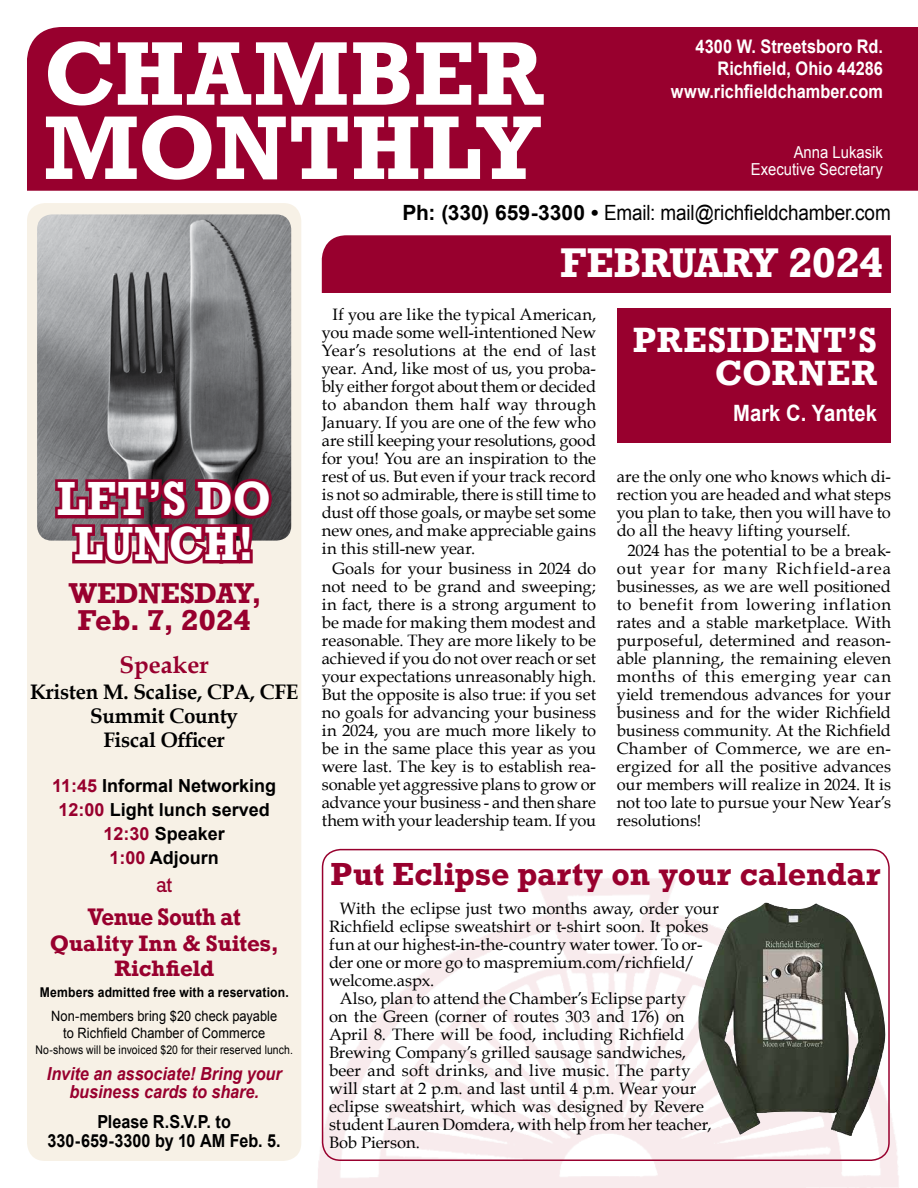
<style>
.page{position:relative;width:918px;height:1188px;background:#fff}
.page>*{position:absolute;margin:0;border:0;box-sizing:border-box;transform-origin:0 0}
.t1{font:700 84.75px/74.2px "Rockwell";letter-spacing:.01em;color:#fff}
.t2{font:700 45px/45px "Rockwell";letter-spacing:.005em;color:#fff;text-align:center;scale:.92 1}
.t3{font:700 39px "Rockwell";color:#fff;scale:.96 1}
.t4{font:700 33px/33px "Rockwell";letter-spacing:.035em;color:#fff;text-align:right}
.t5{font:700 30px "Rockwell";letter-spacing:.005em;color:#98002e}
.t6{font:700 27px/27px "Rockwell";letter-spacing:.005em;color:#98002e}
.t7{font:700 24px "Book Antiqua";color:#98002e}
.t8{font:700 22.5px "Arial";color:#fff;scale:.9 1}
.t9{font:700 22.5px "Rockwell";letter-spacing:-.04em;color:#98002e;scale:.93 1}
.t10{font:22.5px "Rockwell";color:#98002e;scale:.93 1}
.t11{font:700 21px/24px "Book Antiqua";letter-spacing:-.01em;color:#000;text-align:center}
.t12{font:21px "Arial";letter-spacing:-.005em;color:#000;scale:.9 1}
.t13{font:700 21px/25.5px "Rockwell";color:#98002e;text-align:center}
.t14{font:700 18.75px/22.5px "Arial";color:#fff;text-align:right;scale:.87 1}
.t15{font:700 18px/24px "Arial";color:#000;text-align:center}
.t16{font:italic 700 18px/18px "Arial";letter-spacing:-.005em;color:#98002e;text-align:center;scale:.9 1}
.t17{font:700 18px/19.5px "Arial";color:#000;text-align:center;scale:.9 1}
.t18{font:16.5px/18px "Book Antiqua";color:#000;text-align:justify}
.t19{font:16.5px/16.5px "Arial";color:#fff;text-align:right;scale:.9 1}
.t20{font:14.25px/16.5px "Arial";letter-spacing:.005em;color:#000;text-align:center;scale:.9 1}
.t21{font:700 13.5px "Arial";letter-spacing:.015em;color:#000;scale:.9 1}
.t22{font:12px "Arial";letter-spacing:.01em;color:#000;scale:.87 1}
.s1{font-weight:700}
.s2{color:#98002e}
</style>
<div class="page">
<div style="left:27px;top:27px;width:891px;height:164px;background:#98002e"></div>
<img style="left:317px;top:871px;width:582px;height:317px">
<div style="left:322px;top:235px;width:569px;height:58px;background:#98002e"></div>
<div style="left:617px;top:308px;width:274px;height:135px;background:#98002e"></div>
<div style="left:27px;top:203px;width:274px;height:958px;background:#f7f1e6;border-radius:18px"></div>
<img style="left:37px;top:214px;width:254px;height:327px">
<svg style="left:52px;top:474px;width:224px;height:90px;background:#8e324d"></svg>
<div style="left:322px;top:849px;width:568px;height:312px;border:2px solid #98002e;border-radius:18px"></div>
<img style="left:694px;top:903px;width:193px;height:233px">
<p class="t14" style="left:671px;top:35px;width:245px">4300 W. Streetsboro Rd.<br>Richfield, Ohio 44286 www.richfieldchamber.com</p>
<h1 class="t1" style="left:44px;top:36px;width:502px">Chamber<br>MONTHLY</h1>
<p class="t12" style="left:403px;top:201px;width:544px"><span class="s1">Ph: (330) 659-3300 •</span> Email: mail@richfieldchamber.com</p>
<p class="t19" style="left:751px;top:144px;width:148px">Anna Lukasik<br>Executive Secretary</p>
<h2 class="t2" style="left:57px;top:476px;width:234px">LET’S DO<br>LUNCH!</h2>
<h3 class="t6" style="left:69px;top:580px;width:112px">WEDNESDA</h3>
<h3 class="t6" style="left:78px;top:580px;width:186px;text-indent:157px">Y,<br>Feb. 7, 2024</h3>
<h3 class="t7" style="left:119px;top:651px;width:91px">Speaker</h3>
<p class="t11" style="left:30px;top:680px;width:270px">Kristen M. Scalise, CPA, CFE<br>Summit County<br>Fiscal Officer</p>
<p class="t15" style="left:52px;top:773px;width:226px"><span class="s2">11:45</span> Informal Networking<br><span class="s2">12:00</span> Light lunch served<br><span class="s2">12:30</span> Speaker<br><span class="s2">1:00</span> Adjourn</p>
<h3 class="t10" style="left:156px;top:872px;width:19px">at</h3>
<h3 class="t9" style="left:88px;top:903px;width:166px">Venue South at</h3>
<p class="t13" style="left:50px;top:930px;width:231px">Quality Inn &amp; Suites,<br>Richfield</p>
<p class="t21" style="left:40px;top:985px;width:278px">Members admitted free with a reservation.</p>
<p class="t20" style="left:51px;top:1008px;width:253px">Non-members bring $20 check payable to Richfield Chamber of Commerce</p>
<p class="t22" style="left:36px;top:1043px;width:298px">No-shows will be invoiced $20 for their reserved lunch.</p>
<p class="t16" style="left:47px;top:1064px;width:262px">Invite an associate! Bring your business cards to share.</p>
<p class="t17" style="left:48px;top:1112px;width:261px">Please R.S.V.P. to<br>330-659-3300 by 10 AM Feb. 5.</p>
<h3 class="t3" style="left:561px;top:238px;width:57px">FEBR</h3>
<h3 class="t3" style="left:669px;top:238px;width:224px">UARY 2024</h3>
<p class="t18" style="left:322px;top:306px;width:276px;text-indent:11px">If you are like the typical American, you made some well-intentioned New Year’s resolutions at the end of last year. And, like most of us, you proba&shy;bly either forgot about them or decided to abandon them half way through January. If you are one of the few who are still keeping your resolutions, good for you! You are an inspiration to the rest of us. But even if your track record is not so admirable, there is still time to dust off those goals, or maybe set some new ones, and make appreciable gains in this still-new year.</p>
<p class="t18" style="left:322px;top:560px;width:276px;text-indent:11px">Goals for your business in 2024 do not need to be grand and sweeping; in fact, there is a strong argument to be made for making them modest and reasonable. They are more likely to be achieved if you do not over reach or set your expectations unreasonably high.<br>But the opposite is also true: if you set no goals for advancing your business in 2024, you are much more likely to be in the same place this year as you were last. The key is to establish rea&shy;sonable yet aggressive plans to grow or advance your business - and then share them with your leadership team. If you</p>
<h3 class="t4" style="left:633px;top:323px;width:246px">PResident ’s<br>Corner</h3>
<h3 class="t8" style="left:733px;top:400px;width:161px">Mark C. Yantek</h3>
<p class="t18" style="left:617px;top:467px;width:276px">are the only one who knows which di&shy;rection you are headed and what steps you plan to take, then you will have to do all the heavy lifting yourself.</p>
<p class="t18" style="left:617px;top:541px;width:276px;text-indent:11px">2024 has the potential to be a break&shy;out year for many Richfield-area businesses, as we are well positioned to benefit from lowering inflation rates and a stable marketplace. With purposeful, determined and reason&shy;able planning, the remaining eleven months of this emerging year can yield tremendous advances for your business and for the wider Richfield business community. At the Richfield Chamber of Commerce, we are en&shy;ergized for all the positive advances our members will realize in 2024. It is not too late to pursue your New Year’s resolutions!</p>
<h3 class="t5" style="left:331px;top:854px;width:552px">Put Eclipse party on your calendar</h3>
<p class="t18" style="left:340px;top:899px;width:381px">With the eclipse just two months away, order your</p>
<p class="t18" style="left:329px;top:917px;width:381px">Richfield eclipse sweatshirt or t-shirt soon. It pokes</p>
<p class="t18" style="left:329px;top:935px;width:375px">fun at our highest-in-the-country water tower. To or-</p>
<p class="t18" style="left:329px;top:953px;width:367px">der one or more go to maspremium.com/richfield/</p>
<p class="t18" style="left:329px;top:971px;width:107px">welcome.aspx.</p>
<p class="t18" style="left:340px;top:989px;width:348px">Also, plan to attend the Chamber’s Eclipse party</p>
<p class="t18" style="left:329px;top:1007px;width:357px">on the Green (corner of routes 303 and 176) on</p>
<p class="t18" style="left:329px;top:1025px;width:357px">April 8. There will be food, including Richfield</p>
<p class="t18" style="left:329px;top:1043px;width:358px">Brewing Company’s grilled sausage sandwiches,</p>
<p class="t18" style="left:329px;top:1061px;width:363px">beer and soft drinks, and live music. The party</p>
<p class="t18" style="left:329px;top:1079px;width:369px">will start at 2 p.m. and last until 4 p.m. Wear your</p>
<p class="t18" style="left:329px;top:1097px;width:376px">eclipse sweatshirt, which was designed by Revere</p>
<p class="t18" style="left:329px;top:1115px;width:384px">student Lauren Domdera, with help from her teacher,</p>
<p class="t18" style="left:329px;top:1133px;width:92px">Bob Pierson.</p>
</div>
